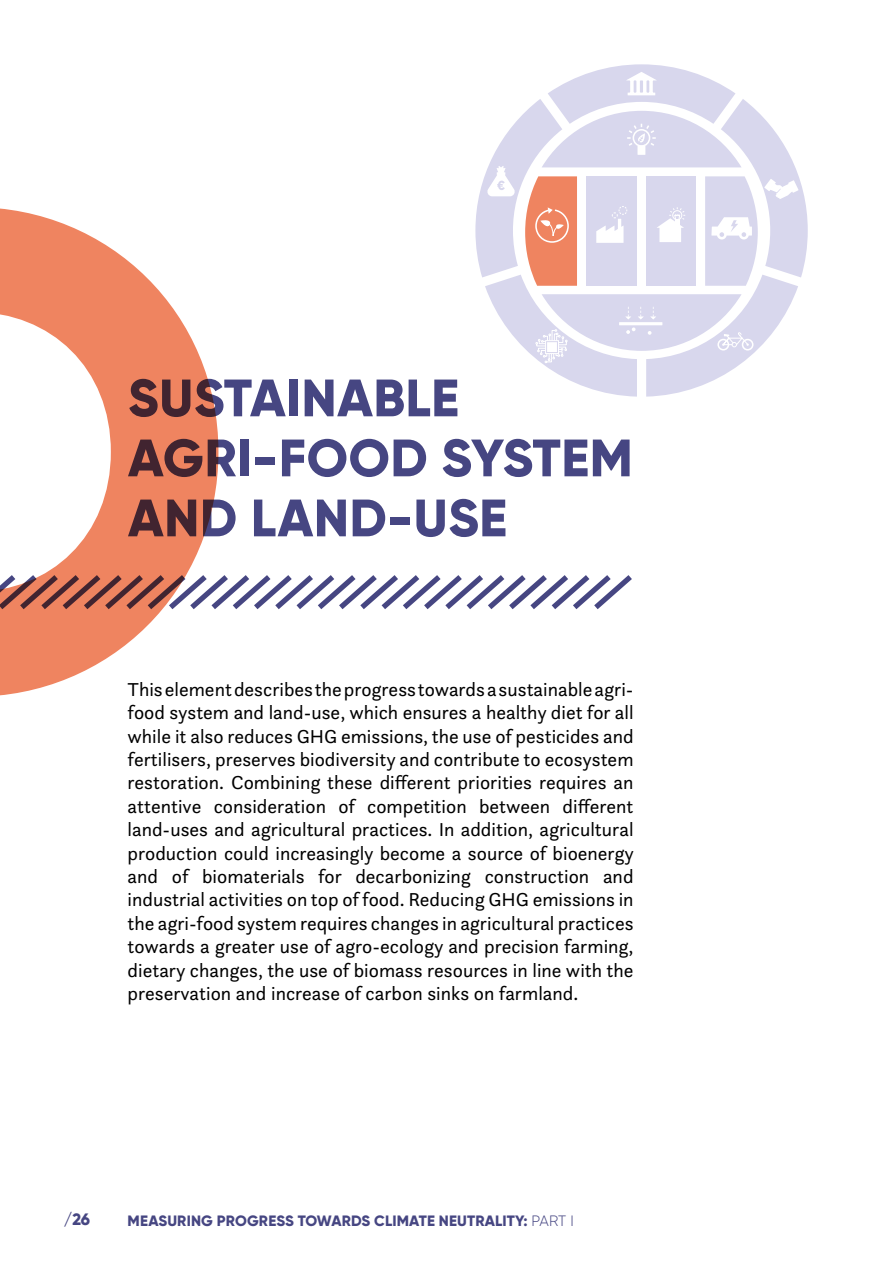
<style>
.page{position:relative;width:893px;height:1263px;background:#fff}
.page>*{position:absolute;margin:0;border:0;box-sizing:border-box;transform-origin:0 0}
.t1{font:800 52.5px/60px "Gilroy";letter-spacing:.01em;color:#464682}
.body_intro{font:19.5px/23.4px "Questa Sans";color:#000;text-align:justify}
.t2{font:800 16.5px "Gilroy";color:#464682}
.t3{font:800 15px "Gilroy";letter-spacing:.01em;color:#464682}
.s1{font-weight:300}
</style>
<div class="page">
<svg style="left:0;top:208px;width:218px;height:488px;fill:#ef8460"></svg>
<svg style="left:0;top:570px;width:632px;height:41px"></svg>
<svg style="left:475px;top:64px;width:333px;height:333px"></svg>
<h1 class="t1" style="left:128px;top:368px;width:506px">SUSTAINABLE<br>AGRI-FOOD SYSTEM<br>AND LAND-USE</h1>
<p class="body_intro" style="left:128px;top:677px;width:508px">This element describes the progress towards a sustainable agri&shy;food system and land-use, which ensures a healthy diet for all while it also reduces GHG emissions, the use of pesticides and fertilisers, preserves biodiversity and contribute to ecosystem restoration. Combining these different priorities requires an attentive consideration of competition between different land-uses and agricultural practices. In addition, agricultural production could increasingly become a source of bioenergy and of biomaterials for decarbonizing construction and industrial activities on top of food. Reducing GHG emissions in the agri-food system requires changes in agricultural practices towards a greater use of agro-ecology and precision farming, dietary changes, the use of biomass resources in line with the preservation and increase of carbon sinks on farmland.</p>
<p class="t2" style="left:64px;top:1209px;width:28px">/26</p>
<p class="t3" style="left:128px;top:1211px;width:448px">MEASURING PROGRESS TOWARDS CLIMATE NEUTRALITY: <span class="s1">PART I</span></p>
</div>
